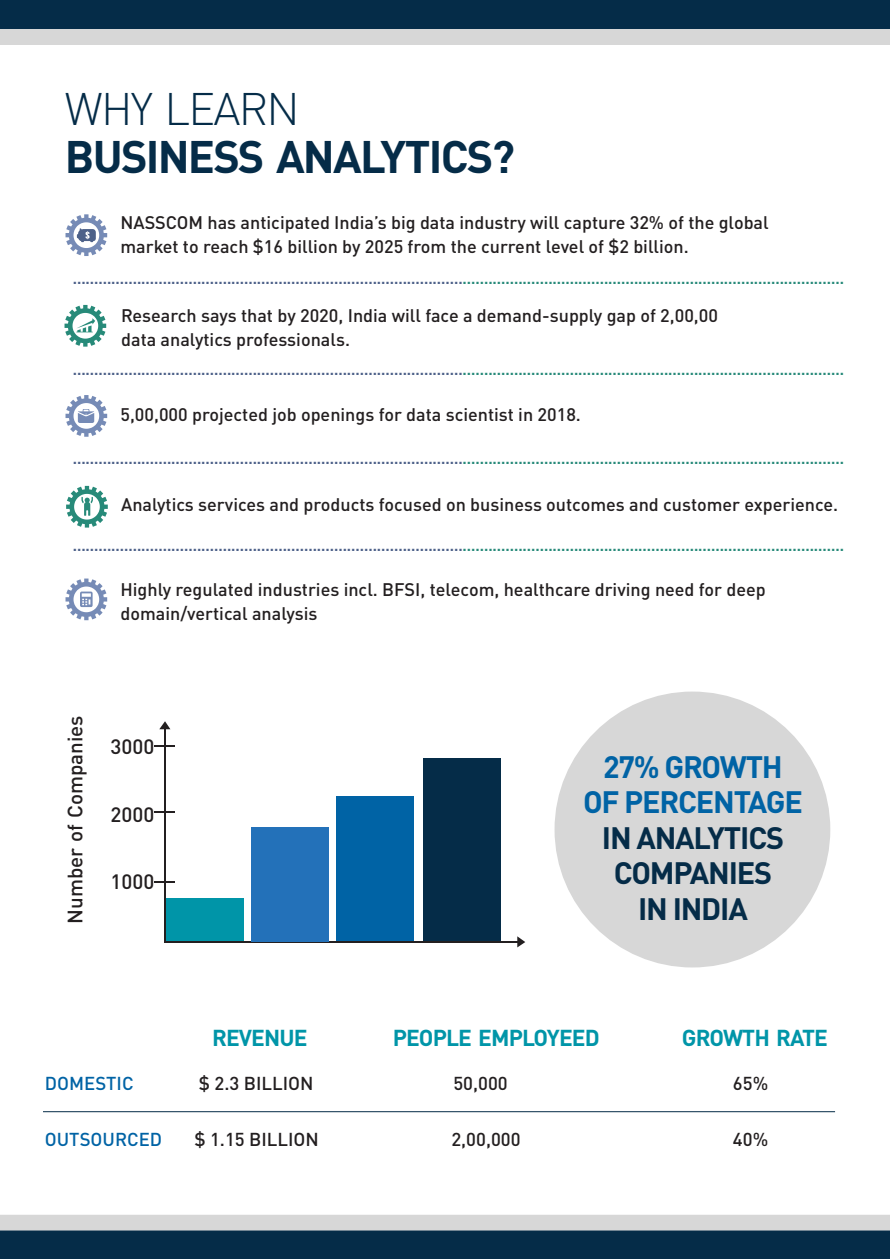
<style>
.page{position:relative;width:890px;height:1259px;background:#fff}
.page>*{position:absolute;margin:0;border:0;box-sizing:border-box;transform-origin:0 0}
.t1{font:700 45px "DIN Pro";letter-spacing:-.04em;color:#052c48}
.t2{font:300 45px "DIN Pro";letter-spacing:-.04em;color:#052c48}
.t3{font:700 30.6px/35.4px "DIN Pro";letter-spacing:-.04em;color:#052c48;text-align:center}
.t4{font:700 30.6px/35.4px "DIN Pro";letter-spacing:-.04em;color:#0063a5;text-align:center}
.t5{font:700 22.8px "DIN Pro";letter-spacing:-.04em;color:#0095a8}
.t6{font:500 20.55px "DIN Pro";color:#231f20}
.t7{font:500 18.45px "DIN Pro";color:#231f20}
.t8{font:500 18.45px "DIN Pro";color:#0063a5}
.t9{font:500 18px "DIN Pro";color:#4d6189}
.t10{font:500 18px/24px "DIN Pro";color:#231f20}
.s1{color:#278a79}
</style>
<div class="page">
<div style="left:0;top:0;width:890px;height:44px;background:#d7d7d7"></div>
<div style="left:0;top:0;width:890px;height:28px;background:#052c48"></div>
<div style="left:0;top:1214px;width:890px;height:44px;background:#d7d7d7"></div>
<div style="left:0;top:1230px;width:890px;height:28px;background:#052c48"></div>
<svg style="left:66px;top:214px;width:41px;height:42px"></svg>
<svg style="left:65px;top:305px;width:41px;height:41px"></svg>
<svg style="left:66px;top:395px;width:41px;height:41px"></svg>
<svg style="left:66px;top:486px;width:42px;height:41px"></svg>
<svg style="left:159px;top:721px;width:11px;height:8px"></svg>
<svg style="left:517px;top:936px;width:8px;height:11px"></svg>
<hr style="left:164px;top:728px;width:1px;height:214px;background:#231f20">
<hr style="left:155px;top:744px;width:20px;height:2px;background:#231f20">
<hr style="left:155px;top:811px;width:20px;height:2px;background:#231f20">
<svg style="left:155px;top:881px;width:20px;height:1px"></svg>
<hr style="left:164px;top:941px;width:354px;height:1px;background:#231f20">
<div style="left:423px;top:758px;width:78px;height:182px;background:#052c48"></div>
<div style="left:336px;top:796px;width:77px;height:144px;background:#0063a5"></div>
<div style="left:251px;top:826px;width:77px;height:114px;background:#2371b9"></div>
<div style="left:166px;top:898px;width:77px;height:42px;background:#0095a8"></div>
<div style="left:554px;top:691px;width:276px;height:276px;background:#d7d7d7;border-radius:50%"></div>
<hr style="left:43px;top:1111px;width:792px;height:1px;background:#052c48">
<svg style="left:66px;top:578px;width:41px;height:42px"></svg>
<h1 class="t2" style="left:65px;top:74px;width:236px">WHY LEARN</h1>
<h1 class="t1" style="left:65px;top:119px;width:452px">BUSINESS ANALYTICS?</h1>
<p class="t10" style="left:120px;top:208px;width:650px">NASSCOM has anticipated India’s big data industry will capture 32% of the global market to reach $16 billion by 2025 from the current level of $2 billion.</p>
<p class="t9" style="left:72px;top:263px;width:773px">...........................................................................................<span class="s1">.........................................................................................</span></p>
<p class="t10" style="left:121px;top:301px;width:598px">Research says that by 2020, India will face a demand-supply gap of 2,00,00 data analytics professionals.</p>
<p class="t9" style="left:72px;top:354px;width:773px">...........................................................................................<span class="s1">.........................................................................................</span></p>
<p class="t10" style="left:120px;top:400px;width:462px">5,00,000 projected job openings for data scientist in 2018.</p>
<p class="t9" style="left:72px;top:443px;width:773px">...........................................................................................<span class="s1">.........................................................................................</span></p>
<p class="t10" style="left:121px;top:490px;width:719px">Analytics services and products focused on business outcomes and customer experience.</p>
<p class="t9" style="left:72px;top:530px;width:773px">...........................................................................................<span class="s1">.........................................................................................</span></p>
<p class="t10" style="left:120px;top:575px;width:647px">Highly regulated industries incl. BFSI, telecom, healthcare driving need for deep domain/vertical analysis</p>
<p class="t6" style="left:58px;top:923px;width:209px;rotate:-90deg">Number of Companies</p>
<p class="t6" style="left:110px;top:729px;width:45px">3000</p>
<p class="t6" style="left:110px;top:797px;width:45px">2000</p>
<p class="t6" style="left:110px;top:864px;width:45px">1000</p>
<h2 class="t4" style="left:583px;top:745px;width:221px">27% GROWTH<br>OF PERCENTAGE</h2>
<h2 class="t3" style="left:602px;top:816px;width:184px">IN ANALYTICS<br>COMPANIES<br>IN INDIA</h2>
<p class="t5" style="left:212px;top:1019px;width:97px">REVENUE</p>
<p class="t5" style="left:393px;top:1019px;width:209px">PEOPLE EMPLOYEED</p>
<p class="t5" style="left:682px;top:1019px;width:148px">GROWTH RATE</p>
<p class="t8" style="left:45px;top:1067px;width:90px">DOMESTIC</p>
<p class="t8" style="left:45px;top:1123px;width:119px">OUTSOURCED</p>
<p class="t7" style="left:199px;top:1067px;width:116px">$ 2.3 BILLION</p>
<p class="t7" style="left:194px;top:1123px;width:126px">$ 1.15 BILLION</p>
<p class="t7" style="left:453px;top:1067px;width:56px">50,000</p>
<p class="t7" style="left:451px;top:1123px;width:71px">2,00,000</p>
<p class="t7" style="left:733px;top:1067px;width:37px">65%</p>
<p class="t7" style="left:733px;top:1123px;width:37px">40%</p>
</div>
